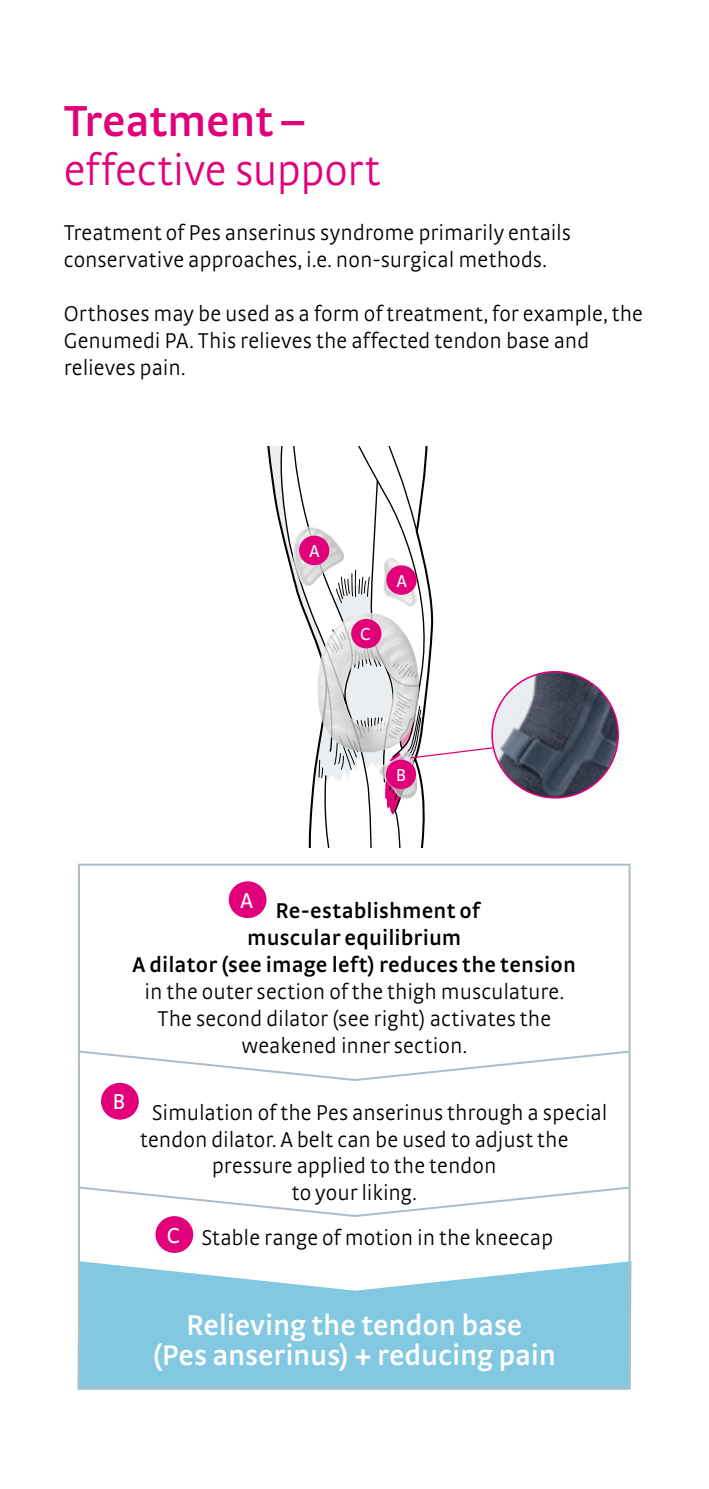
<style>
.page{position:relative;width:709px;height:1489px;background:#fff}
.page>*{position:absolute;margin:0;border:0;box-sizing:border-box;transform-origin:0 0}
.t1{font:300 45.5px "medi Strada Pro";letter-spacing:-.005em;color:#e2007a}
.t2{font:600 45.5px "medi Strada Pro";letter-spacing:-.01em;color:#e2007a}
.t3{font:600 30px/30px "medi Strada Pro";letter-spacing:-.005em;color:#fff;text-align:center}
.t4{font:300 22.5px/26.8px "medi Strada Pro";color:#000}
.t5{font:600 22.5px/26.8px "medi Strada Pro";letter-spacing:.005em;color:#000;text-align:center}
.t6{font:18.25px "medi Strada Pro";color:#fff}
.s1{font-weight:400;font-size:22.75px;color:#fff}
</style>
<div class="page">
<svg style="left:77px;top:1260px;width:554px;height:129px;background:#91cee3"></svg>
<svg style="left:80px;top:1186px;width:548px;height:31px"></svg>
<hr style="left:78px;top:863px;width:552px;height:2px;background:#aebdc5">
<hr style="left:78px;top:865px;width:2px;height:198px;background:#aebdc5">
<hr style="left:628px;top:865px;width:2px;height:198px;background:#aebdc5">
<hr style="left:78px;top:1063px;width:2px;height:141px;background:#aebdc5">
<hr style="left:628px;top:1063px;width:2px;height:141px;background:#aebdc5">
<hr style="left:78px;top:1204px;width:2px;height:84px;background:#aebdc5">
<hr style="left:628px;top:1204px;width:2px;height:84px;background:#aebdc5">
<hr style="left:78px;top:1288px;width:2px;height:98px;background:#aebdc5">
<hr style="left:628px;top:1288px;width:2px;height:98px;background:#aebdc5">
<hr style="left:78px;top:1386px;width:552px;height:2px;background:#aebdc5">
<div style="left:229px;top:881px;width:37px;height:37px;background:#e2007a;border-radius:50%"></div>
<div style="left:101px;top:1082px;width:38px;height:37px;background:#e2007a;border-radius:50%"></div>
<div style="left:155px;top:1215px;width:38px;height:37px;background:#e2007a;border-radius:50%"></div>
<svg style="left:78px;top:1049px;width:552px;height:32px"></svg>
<svg style="left:267px;top:447px;width:277px;height:400px"></svg>
<img style="left:492px;top:671px;width:126px;height:126px;border-radius:63px">
<h1 class="t2" style="left:64px;top:92px;width:242px">Treatment –</h1>
<h1 class="t1" style="left:64px;top:142px;width:318px">effective support</h1>
<p class="t4" style="left:64px;top:219px;width:508px">Treatment of Pes anserinus syndrome primarily entails conservative approaches, i.e. non-surgical methods.</p>
<p class="t4" style="left:64px;top:300px;width:581px">Orthoses may be used as a form of treatment, for example, the<br>Genumedi PA. This relieves the affected tendon base and relieves pain.</p>
<p class="t6" style="left:309px;top:539px;width:12px">A</p>
<p class="t6" style="left:360px;top:622px;width:12px">C</p>
<p class="t6" style="left:397px;top:569px;width:12px">A</p>
<p class="t6" style="left:396px;top:763px;width:12px">B</p>
<p class="t5" style="left:132px;top:896px;width:445px"><sup>A</sup> Re-establishment of<br>muscular equilibrium<br>A dilator (see image left) reduces the tension</p>
<p class="t4" style="left:144px;top:977px;width:421px;text-align:center">in the outer section of the thigh musculature.<br>The second dilator (see right) activates the weakened inner section.</p>
<p class="t4" style="left:112px;top:1098px;width:496px;text-align:center"><sup>B</sup> Simulation of the Pes anserinus through a special tendon dilator. A belt can be used to adjust the pressure applied to the tendon<br>to your liking.</p>
<p class="t4" style="left:167px;top:1224px;width:388px"><span class="s1">C</span> Stable range of motion in the kneecap</p>
<h2 class="t3" style="left:152px;top:1308px;width:405px">Relieving the tendon base<br>(Pes anserinus) + reducing pain</h2>
</div>
